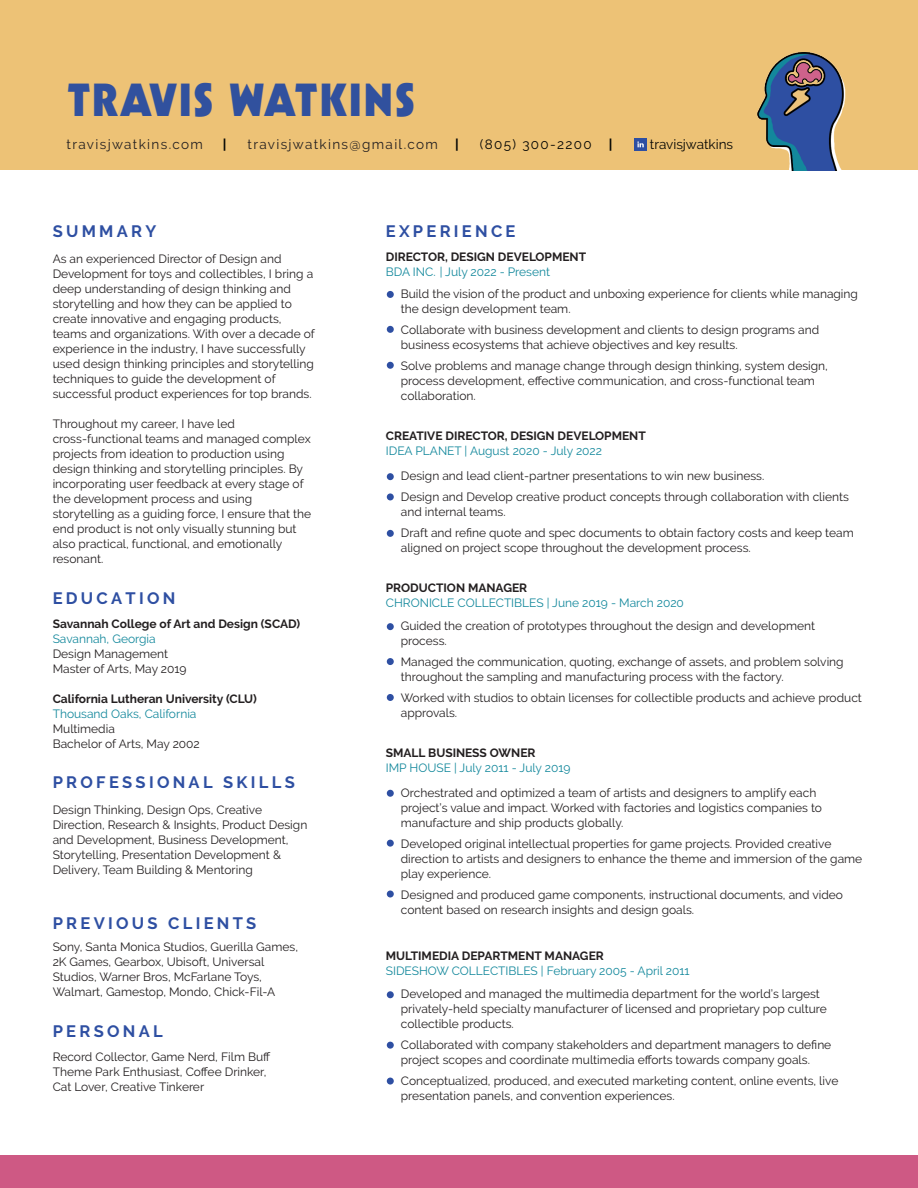
<style>
.page{position:relative;width:918px;height:1188px;background:#fff}
.page>*{position:absolute;margin:0;border:0;box-sizing:border-box;transform-origin:0 0}
.t1{font:900 45px "Kabel";letter-spacing:.05em;color:#31519e}
.t2{font:700 16.5px "Raleway";letter-spacing:.2em;color:#2e4fa2}
.t3{font:13.5px "Raleway";letter-spacing:.1em;color:#231f20}
.t4{font:13.5px "Raleway";color:#040503}
.t5{font:13.5px "Raleway";letter-spacing:.1em;color:#040503}
.t6{font:700 13.5px "Raleway";color:#040503}
.t7{font:12px/15px "Raleway";color:#231f20}
.t8{font:12px "Raleway";color:#13889c}
.t9{font:700 12px "Raleway";color:#231f20}
</style>
<div class="page">
<div style="left:0;top:0;width:918px;height:170px;background:#edc276"></div>
<div style="left:0;top:1155px;width:918px;height:33px;background:#ce5984"></div>
<img style="left:757px;top:53px;width:89px;height:117px">
<div style="left:634px;top:138px;width:13px;height:13px;background:#2e4fa2"></div>
<svg style="left:637px;top:141px;width:7px;height:6px"></svg>
<div style="left:387px;top:291px;width:7px;height:7px;background:#2e4fa2;border-radius:50%"></div>
<div style="left:387px;top:326px;width:7px;height:7px;background:#2e4fa2;border-radius:50%"></div>
<div style="left:387px;top:362px;width:7px;height:7px;background:#2e4fa2;border-radius:50%"></div>
<div style="left:387px;top:473px;width:7px;height:7px;background:#2e4fa2;border-radius:50%"></div>
<div style="left:387px;top:493px;width:7px;height:7px;background:#2e4fa2;border-radius:50%"></div>
<div style="left:387px;top:530px;width:7px;height:7px;background:#2e4fa2;border-radius:50%"></div>
<div style="left:387px;top:623px;width:7px;height:7px;background:#2e4fa2;border-radius:50%"></div>
<div style="left:387px;top:658px;width:7px;height:7px;background:#2e4fa2;border-radius:50%"></div>
<div style="left:387px;top:694px;width:7px;height:7px;background:#2e4fa2;border-radius:50%"></div>
<div style="left:387px;top:790px;width:7px;height:7px;background:#2e4fa2;border-radius:50%"></div>
<div style="left:387px;top:840px;width:7px;height:7px;background:#2e4fa2;border-radius:50%"></div>
<div style="left:387px;top:891px;width:7px;height:7px;background:#2e4fa2;border-radius:50%"></div>
<div style="left:387px;top:991px;width:7px;height:7px;background:#2e4fa2;border-radius:50%"></div>
<div style="left:387px;top:1042px;width:7px;height:7px;background:#2e4fa2;border-radius:50%"></div>
<div style="left:387px;top:1078px;width:7px;height:7px;background:#2e4fa2;border-radius:50%"></div>
<h1 class="t1" style="left:68px;top:71px;width:348px">TRAVIS WATKINS</h1>
<p class="t3" style="left:67px;top:136px;width:138px">travisjwatkins.com</p>
<p class="t6" style="left:223px;top:136px;width:5px">|</p>
<p class="t3" style="left:247px;top:136px;width:192px">travisjwatkins@gmail.com</p>
<p class="t6" style="left:455px;top:136px;width:5px">|</p>
<p class="t5" style="left:480px;top:136px;width:113px">(805) 300-2200</p>
<p class="t6" style="left:609px;top:136px;width:5px">|</p>
<p class="t4" style="left:650px;top:136px;width:85px">travisjwatkins</p>
<h2 class="t2" style="left:53px;top:222px;width:105px">SUMMARY</h2>
<p class="t7" style="left:53px;top:251px;width:264px">As an experienced Director of Design and Development for toys and collectibles, I bring a deep understanding of design thinking and storytelling and how they can be applied to create innovative and engaging products, teams and organizations. With over a decade of experience in the industry, I have successfully used design thinking principles and storytelling techniques to guide the development of successful product experiences for top brands.</p>
<p class="t7" style="left:53px;top:416px;width:260px">Throughout my career, I have led cross-functional teams and managed complex projects from ideation to production using design thinking and storytelling principles. By incorporating user feedback at every stage of the development process and using storytelling as a guiding force, I ensure that the end product is not only visually stunning but also practical, functional, and emotionally resonant.</p>
<h2 class="t2" style="left:53px;top:589px;width:124px">EDUCATION</h2>
<p class="t9" style="left:53px;top:617px;width:249px">Savannah College of Art and Design (SCAD)</p>
<p class="t8" style="left:53px;top:632px;width:104px">Savannah, Georgia</p>
<p class="t7" style="left:53px;top:646px;width:135px">Design Management<br>Master of Arts, May 2019</p>
<p class="t9" style="left:53px;top:692px;width:206px">California Lutheran University (CLU)</p>
<p class="t8" style="left:53px;top:707px;width:145px">Thousand Oaks, California</p>
<p class="t7" style="left:53px;top:721px;width:149px">Multimedia<br>Bachelor of Arts, May 2002</p>
<h2 class="t2" style="left:53px;top:773px;width:244px">PROFESSIONAL SKILLS</h2>
<p class="t7" style="left:53px;top:802px;width:256px">Design Thinking, Design Ops, Creative Direction, Research &amp; Insights, Product Design and Development, Business Development, Storytelling, Presentation Development &amp; Delivery, Team Building &amp; Mentoring</p>
<h2 class="t2" style="left:53px;top:913px;width:205px">PREVIOUS CLIENTS</h2>
<p class="t7" style="left:53px;top:939px;width:247px">Sony, Santa Monica Studios, Guerilla Games, 2K Games, Gearbox, Ubisoft, Universal Studios, Warner Bros, McFarlane Toys, Walmart, Gamestop, Mondo, Chick-Fil-A</p>
<h2 class="t2" style="left:53px;top:1021px;width:112px">PERSONAL</h2>
<p class="t7" style="left:53px;top:1049px;width:219px">Record Collector, Game Nerd, Film Buff<br>Theme Park Enthusiast, Coffee Drinker,<br>Cat Lover, Creative Tinkerer</p>
<h2 class="t2" style="left:386px;top:222px;width:131px">EXPERIENCE</h2>
<p class="t9" style="left:386px;top:250px;width:202px">DIRECTOR, DESIGN DEVELOPMENT</p>
<p class="t8" style="left:386px;top:265px;width:166px">BDA INC. | July 2022 - Present</p>
<p class="t7" style="left:401px;top:286px;width:459px">Build the vision of the product and unboxing experience for clients while managing the design development team.</p>
<p class="t7" style="left:401px;top:322px;width:420px">Collaborate with business development and clients to design programs and business ecosystems that achieve objectives and key results.</p>
<p class="t7" style="left:401px;top:358px;width:429px">Solve problems and manage change through design thinking, system design, process development, effective communication, and cross-functional team collaboration.</p>
<p class="t9" style="left:386px;top:429px;width:262px">CREATIVE DIRECTOR, DESIGN DEVELOPMENT</p>
<p class="t8" style="left:386px;top:444px;width:218px">IDEA PLANET | August 2020 - July 2022</p>
<p class="t7" style="left:401px;top:465px;width:450px;line-height:21px">Design and lead client-partner presentations to win new business.<br>Design and Develop creative product concepts through collaboration with clients</p>
<p class="t7" style="left:401px;top:501px;width:454px;line-height:21px">and internal teams.<br>Draft and refine quote and spec documents to obtain factory costs and keep team</p>
<p class="t7" style="left:401px;top:540px;width:351px">aligned on project scope throughout the development process.</p>
<p class="t9" style="left:386px;top:581px;width:143px">PRODUCTION MANAGER</p>
<p class="t8" style="left:386px;top:596px;width:300px">CHRONICLE COLLECTIBLES | June 2019 - March 2020</p>
<p class="t7" style="left:401px;top:618px;width:416px">Guided the creation of prototypes throughout the design and development process.</p>
<p class="t7" style="left:401px;top:654px;width:444px">Managed the communication, quoting, exchange of assets, and problem solving throughout the sampling and manufacturing process with the factory.</p>
<p class="t7" style="left:401px;top:690px;width:463px">Worked with studios to obtain licenses for collectible products and achieve product approvals.</p>
<p class="t9" style="left:386px;top:746px;width:151px">SMALL BUSINESS OWNER</p>
<p class="t8" style="left:386px;top:761px;width:186px">IMP HOUSE | July 2011 - July 2019</p>
<p class="t7" style="left:401px;top:785px;width:423px">Orchestrated and optimized a team of artists and designers to amplify each project’s value and impact. Worked with factories and logistics companies to manufacture and ship products globally.</p>
<p class="t7" style="left:401px;top:836px;width:463px">Developed original intellectual properties for game projects. Provided creative direction to artists and designers to enhance the theme and immersion of the game play experience.</p>
<p class="t7" style="left:401px;top:887px;width:444px">Designed and produced game components, instructional documents, and video content based on research insights and design goals.</p>
<p class="t9" style="left:386px;top:949px;width:220px">MULTIMEDIA DEPARTMENT MANAGER</p>
<p class="t8" style="left:386px;top:964px;width:305px">SIDESHOW COLLECTIBLES | February 2005 - April 2011</p>
<p class="t7" style="left:401px;top:986px;width:428px">Developed and managed the multimedia department for the world’s largest privately-held specialty manufacturer of licensed and proprietary pop culture collectible products.</p>
<p class="t7" style="left:401px;top:1037px;width:432px">Collaborated with company stakeholders and department managers to define project scopes and coordinate multimedia efforts towards company goals.</p>
<p class="t7" style="left:401px;top:1073px;width:439px">Conceptualized, produced, and executed marketing content, online events, live presentation panels, and convention experiences.</p>
</div>
